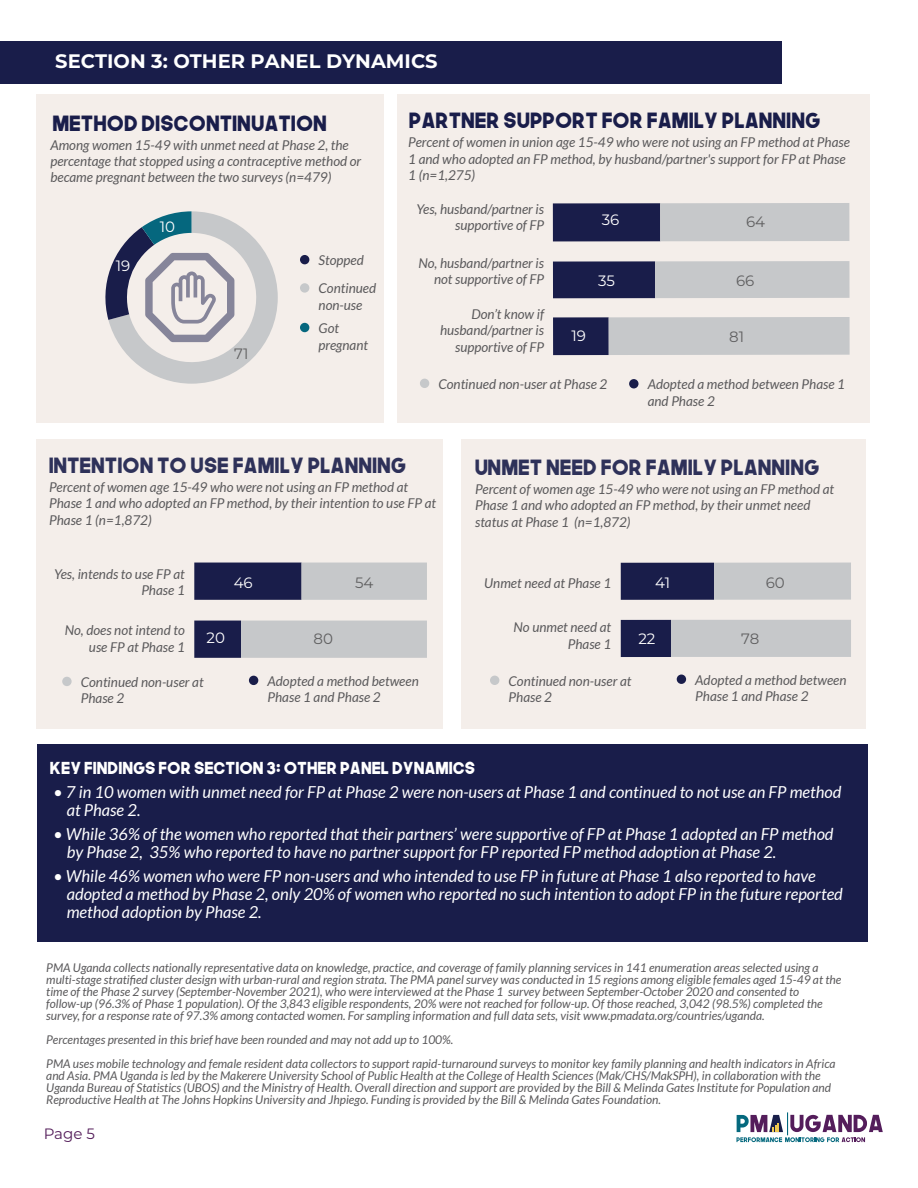
<style>
.page{position:relative;width:918px;height:1188px;background:#fff}
.page>*{position:absolute;margin:0;border:0;box-sizing:border-box;transform-origin:0 0}
.t1{font:21px "The Next Font";color:#191d4a}
.t2{font:700 19.5px "Montserrat";color:#fff}
.t3{font:italic 16.5px/18px "Lato";color:#fff}
.t4{font:16.5px "The Next Font";color:#fff}
.t5{font:15px "Montserrat";color:#fff}
.t6{font:15px "Montserrat";color:#606061}
.t7{font:15px "Montserrat";color:#541d5a}
.t8{font:italic 13.5px/16.5px "Lato";color:#5a595b}
.t9{font:italic 12px/12px "Lato";color:#5a595b}
</style>
<div class="page">
<div style="left:462px;top:439px;width:404px;height:289px;background:#f4eeea"></div>
<div style="left:621px;top:563px;width:93px;height:37px;background:#191d4a"></div>
<div style="left:621px;top:620px;width:50px;height:37px;background:#191d4a"></div>
<div style="left:714px;top:563px;width:137px;height:37px;background:#c6c8ca"></div>
<div style="left:671px;top:620px;width:180px;height:37px;background:#c6c8ca"></div>
<div style="left:36px;top:439px;width:407px;height:289px;background:#f4eeea"></div>
<div style="left:37px;top:744px;width:831px;height:198px;background:#191d4a"></div>
<div style="left:397px;top:95px;width:472px;height:328px;background:#f4eeea"></div>
<div style="left:194px;top:563px;width:108px;height:37px;background:#191d4a"></div>
<div style="left:194px;top:621px;width:47px;height:37px;background:#191d4a"></div>
<div style="left:302px;top:563px;width:125px;height:37px;background:#c6c8ca"></div>
<div style="left:241px;top:621px;width:186px;height:37px;background:#c6c8ca"></div>
<div style="left:553px;top:203px;width:107px;height:38px;background:#191d4a"></div>
<div style="left:553px;top:261px;width:102px;height:37px;background:#191d4a"></div>
<div style="left:553px;top:317px;width:56px;height:38px;background:#191d4a"></div>
<div style="left:660px;top:203px;width:189px;height:38px;background:#c6c8ca"></div>
<div style="left:655px;top:261px;width:195px;height:37px;background:#c6c8ca"></div>
<div style="left:609px;top:317px;width:241px;height:38px;background:#c6c8ca"></div>
<div style="left:36px;top:94px;width:348px;height:329px;background:#f4eeea"></div>
<div style="left:62px;top:677px;width:10px;height:9px;background:#c6c8ca;border-radius:50%"></div>
<div style="left:249px;top:676px;width:9px;height:9px;background:#191d4a;border-radius:50%"></div>
<div style="left:490px;top:676px;width:9px;height:9px;background:#c6c8ca;border-radius:50%"></div>
<div style="left:677px;top:675px;width:9px;height:9px;background:#191d4a;border-radius:50%"></div>
<div style="left:0;top:41px;width:782px;height:42px;background:#191d4a"></div>
<div style="left:300px;top:255px;width:9px;height:9px;background:#191d4a;border-radius:50%"></div>
<svg style="left:105px;top:211px;width:173px;height:173px"></svg>
<div style="left:300px;top:283px;width:9px;height:10px;background:#c6c8ca;border-radius:50%"></div>
<div style="left:420px;top:379px;width:9px;height:9px;background:#c6c8ca;border-radius:50%"></div>
<div style="left:629px;top:379px;width:10px;height:9px;background:#191d4a;border-radius:50%"></div>
<div style="left:300px;top:323px;width:9px;height:9px;background:#05677e;border-radius:50%"></div>
<svg style="left:736px;top:1112px;width:147px;height:30px"></svg>
<h2 class="t2" style="left:55px;top:47px;width:384px">SECTION 3: OTHER PANEL DYNAMICS</h2>
<h1 class="t1" style="left:52px;top:109px;width:276px">METHOD DISCONTINUATION</h1>
<p class="t8" style="left:50px;top:137px;width:313px">Among women 15-49 with unmet need at Phase 2, the percentage that stopped using a contraceptive method or became pregnant between the two surveys (n=479)</p>
<p class="t5" style="left:116px;top:256px;width:16px">19</p>
<p class="t5" style="left:160px;top:217px;width:17px">10</p>
<p class="t6" style="left:234px;top:344px;width:16px">71</p>
<p class="t8" style="left:319px;top:252px;width:47px">Stopped</p>
<p class="t8" style="left:319px;top:281px;width:59px">Continued non-use</p>
<p class="t8" style="left:319px;top:320px;width:51px">Got pregnant</p>
<h1 class="t1" style="left:409px;top:106px;width:413px">PARTNER SUPPORT FOR FAMILY PLANNING</h1>
<p class="t8" style="left:408px;top:134px;width:443px">Percent of women in union age 15-49 who were not using an FP method at Phase<br>1 and who adopted an FP method, by husband/partner's support for FP at Phase<br>1 (n=1,275)</p>
<p class="t8" style="left:417px;top:201px;width:129px;text-align:right">Yes, husband/partner is supportive of FP</p>
<p class="t8" style="left:418px;top:255px;width:127px;text-align:right">No, husband/partner is not supportive of FP</p>
<p class="t8" style="left:440px;top:306px;width:106px;text-align:right">Don’t know if husband/partner is supportive of FP</p>
<p class="t5" style="left:602px;top:210px;width:19px">36</p>
<p class="t6" style="left:746px;top:211px;width:21px">64</p>
<p class="t5" style="left:598px;top:270px;width:18px">35</p>
<p class="t6" style="left:736px;top:270px;width:20px">66</p>
<p class="t5" style="left:572px;top:325px;width:16px">19</p>
<p class="t6" style="left:729px;top:327px;width:16px">81</p>
<p class="t8" style="left:438px;top:376px;width:170px">Continued non-user at Phase 2</p>
<p class="t8" style="left:648px;top:377px;width:199px">Adopted a method between Phase 1 and Phase 2</p>
<h1 class="t1" style="left:48px;top:451px;width:360px">INTENTION TO USE FAMILY PLANNING</h1>
<p class="t8" style="left:49px;top:479px;width:389px">Percent of women age 15-49 who were not using an FP method at<br>Phase 1 and who adopted an FP method, by their intention to use FP at<br>Phase 1 (n=1,872)</p>
<p class="t8" style="left:54px;top:566px;width:132px;text-align:right">Yes, intends to use FP at<br>Phase 1</p>
<p class="t5" style="left:234px;top:573px;width:21px">46</p>
<p class="t6" style="left:355px;top:573px;width:20px">54</p>
<h1 class="t1" style="left:474px;top:453px;width:347px">UNMET NEED FOR FAMILY PLANNING</h1>
<p class="t8" style="left:475px;top:481px;width:361px">Percent of women age 15-49 who were not using an FP method at<br>Phase 1 and who adopted an FP method, by their unmet need status at Phase 1 (n=1,872)</p>
<p class="t8" style="left:484px;top:575px;width:128px">Unmet need at Phase 1</p>
<p class="t5" style="left:655px;top:573px;width:16px">41</p>
<p class="t6" style="left:766px;top:573px;width:21px">60</p>
<p class="t8" style="left:65px;top:622px;width:122px;text-align:right">No, does not intend to use FP at Phase 1</p>
<p class="t5" style="left:207px;top:627px;width:20px">20</p>
<p class="t6" style="left:313px;top:628px;width:21px">80</p>
<p class="t8" style="left:514px;top:619px;width:99px;text-align:right">No unmet need at<br>Phase 1</p>
<p class="t5" style="left:638px;top:628px;width:19px">22</p>
<p class="t6" style="left:741px;top:628px;width:20px">78</p>
<p class="t8" style="left:81px;top:674px;width:124px">Continued non-user at<br>Phase 2</p>
<p class="t8" style="left:268px;top:673px;width:153px">Adopted a method between<br>Phase 1 and Phase 2</p>
<h3 class="t4" style="left:50px;top:757px;width:427px">KEY FINDINGS FOR SECTION 3: OTHER PANEL DYNAMICS</h3>
<p class="t8" style="left:509px;top:673px;width:124px">Continued non-user at<br>Phase 2</p>
<p class="t8" style="left:695px;top:672px;width:153px">Adopted a method between<br>Phase 1 and Phase 2</p>
<h3 class="t3" style="left:67px;top:783px;width:776px;text-indent:-13px">• 7 in 10 women with unmet need for FP at Phase 2 were non-users at Phase 1 and continued to not use an FP method at Phase 2.</h3>
<h3 class="t3" style="left:67px;top:825px;width:768px;text-indent:-13px">• While 36% of the women who reported that their partners’ were supportive of FP at Phase 1 adopted an FP method by Phase 2, 35% who reported to have no partner support for FP reported FP method adoption at Phase 2.</h3>
<p class="t3" style="left:67px;top:867px;width:778px;text-indent:-13px">• While 46% women who were FP non-users and who intended to use FP in future at Phase 1 also reported to have adopted a method by Phase 2, only 20% of women who reported no such intention to adopt FP in the future reported method adoption by Phase 2.</p>
<p class="t9" style="left:46px;top:962px;width:797px">PMA Uganda collects nationally representative data on knowledge, practice, and coverage of family planning services in 141 enumeration areas selected using a multi-stage stratified cluster design with urban-rural and region strata. The PMA panel survey was conducted in 15 regions among eligible females aged 15-49 at the time of the Phase 2 survey (September-November 2021), who were interviewed at the Phase 1 survey between September-October 2020 and consented to follow-up (96.3% of Phase 1 population). Of the 3,843 eligible respondents, 20% were not reached for follow-up. Of those reached, 3,042 (98.5%) completed the survey, for a response rate of 97.3% among contacted women. For sampling information and full data sets, visit www.pmadata.org/countries/uganda.</p>
<p class="t9" style="left:46px;top:1028px;width:791px;line-height:24px">Percentages presented in this brief have been rounded and may not add up to 100%.<br>PMA uses mobile technology and female resident data collectors to support rapid-turnaround surveys to monitor key family planning and health indicators in Africa</p>
<p class="t9" style="left:46px;top:1070px;width:786px">and Asia. PMA Uganda is led by the Makerere University School of Public Health at the College of Health Sciences (Mak/CHS/MakSPH), in collaboration with the<br>Uganda Bureau of Statistics (UBOS) and the Ministry of Health. Overall direction and support are provided by the Bill &amp; Melinda Gates Institute for Population and<br>Reproductive Health at The Johns Hopkins University and Jhpiego. Funding is provided by the Bill &amp; Melinda Gates Foundation.</p>
<p class="t7" style="left:44px;top:1123px;width:53px">Page 5</p>
</div>
